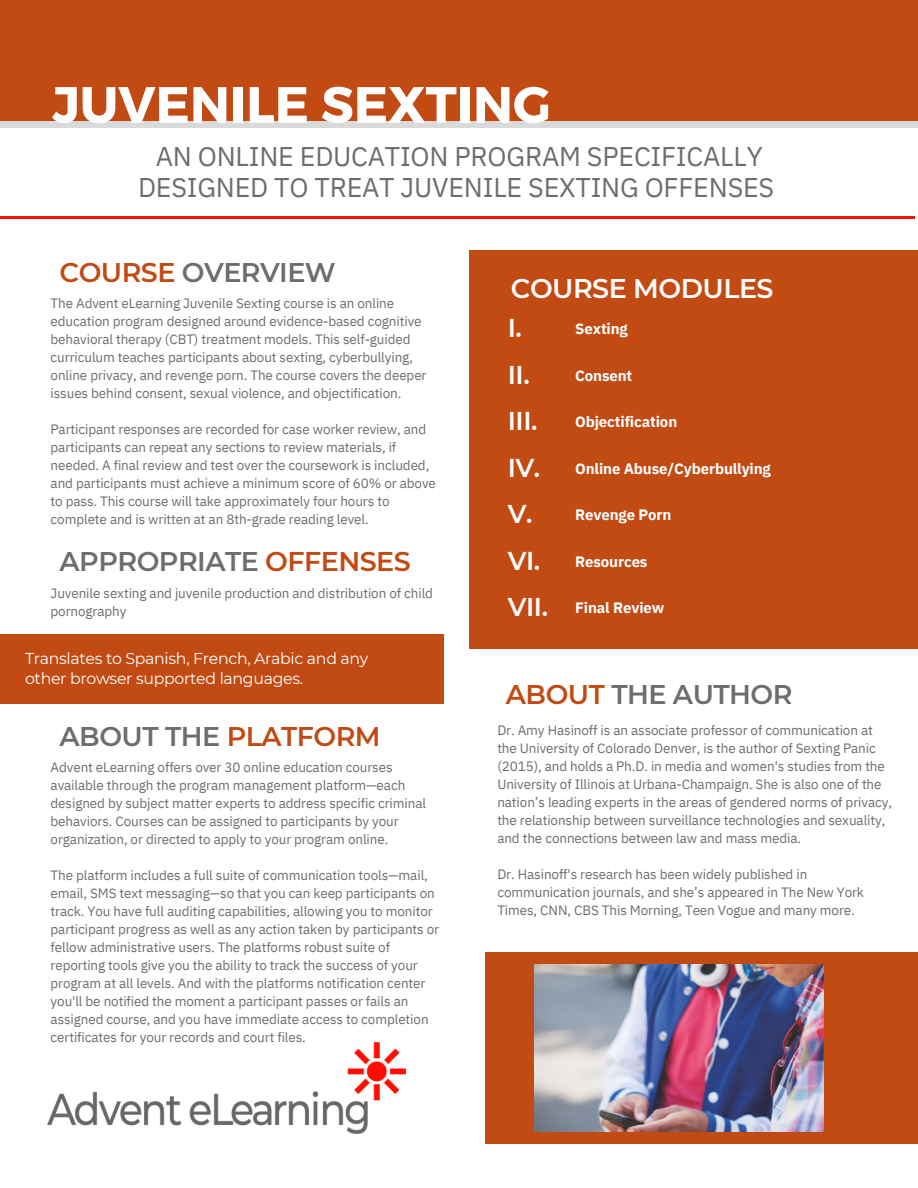
<style>
.page{position:relative;width:918px;height:1188px;background:#fff}
.page>*{position:absolute;margin:0;border:0;box-sizing:border-box;transform-origin:0 0}
.t1{font:700 51px "Montserrat";color:#fff}
.t2{font:27px/31.5px "IBM Plex Sans";letter-spacing:-.01em;color:#6d6d6c;text-align:center}
.t3{font:600 27px "Montserrat";letter-spacing:-.02em;color:#6d6d6c}
.t4{font:600 27px "Montserrat";letter-spacing:-.02em;color:#fff}
.t5{font:600 25.8px/46.5px "Montserrat";letter-spacing:-.02em;color:#fff}
.t6{font:15.75px/19.2px "Montserrat";letter-spacing:-.02em;color:#fff}
.t7{font:700 15px "IBM Plex Sans";letter-spacing:-.01em;color:#fff}
.t8{font:13.5px/18px "IBM Plex Sans";letter-spacing:-.01em;color:#6d6d6c}
.s1{color:#c24a13}
.s2{font-family:"Montserrat";font-weight:600;font-size:25.8px}
</style>
<div class="page">
<div style="left:0;top:0;width:918px;height:122px;background:#c24a13"></div>
<div style="left:0;top:122px;width:918px;height:6px;background:#dadada"></div>
<hr style="left:0;top:216px;width:915px;height:3px;background:#ff0d00">
<img style="left:48px;top:1042px;width:358px;height:91px">
<div style="left:470px;top:250px;width:448px;height:398px;background:#c24a13"></div>
<div style="left:486px;top:952px;width:432px;height:191px;background:#c24a13"></div>
<img style="left:534px;top:965px;width:289px;height:166px">
<div style="left:0;top:634px;width:444px;height:70px;background:#c24a13"></div>
<h1 class="t1" style="left:52px;top:71px;width:500px">JUVENILE SEXTING</h1>
<h2 class="t2" style="left:138px;top:140px;width:638px">AN ONLINE EDUCATION PROGRAM SPECIFICALLY<br>DESIGNED TO TREAT JUVENILE SEXTING OFFENSES</h2>
<h2 class="t3" style="left:60px;top:256px;width:278px"><span class="s1">COURSE</span> OVERVIEW</h2>
<p class="t8" style="left:51px;top:294px;width:378px">The Advent eLearning Juvenile Sexting course is an online education program designed around evidence-based cognitive behavioral therapy (CBT) treatment models. This self-guided curriculum teaches participants about sexting, cyberbullying, online privacy, and revenge porn. The course covers the deeper issues behind consent, sexual violence, and objectification.</p>
<p class="t8" style="left:51px;top:420px;width:387px">Participant responses are recorded for case worker review, and participants can repeat any sections to review materials, if needed. A final review and test over the coursework is included, and participants must achieve a minimum score of 60% or above to pass. This course will take approximately four hours to complete and is written at an 8th-grade reading level.</p>
<h2 class="t3" style="left:60px;top:545px;width:353px">APPROPRIATE <span class="s1">OFFENSES</span></h2>
<p class="t8" style="left:51px;top:584px;width:384px">Juvenile sexting and juvenile production and distribution of child pornography</p>
<p class="t6" style="left:25px;top:649px;width:345px">Translates to Spanish, French, Arabic and any other browser supported languages.</p>
<h2 class="t3" style="left:60px;top:720px;width:323px">ABOUT THE <span class="s1">PLATFORM</span></h2>
<p class="t8" style="left:51px;top:758px;width:377px">Advent eLearning offers over 30 online education courses available through the program management platform—each designed by subject matter experts to address specific criminal behaviors. Courses can be assigned to participants by your organization, or directed to apply to your program online.</p>
<p class="t8" style="left:51px;top:866px;width:390px">The platform includes a full suite of communication tools—mail, email, SMS text messaging—so that you can keep participants on track. You have full auditing capabilities, allowing you to monitor participant progress as well as any action taken by participants or fellow administrative users. The platforms robust suite of reporting tools give you the ability to track the success of your program at all levels. And with the platforms notification center you'll be notified the moment a participant passes or fails an assigned course, and you have immediate access to completion certificates for your records and court files.</p>
<h2 class="t4" style="left:511px;top:272px;width:264px">COURSE MODULES</h2>
<p class="t7" style="left:575px;top:319px;width:54px">Sexting</p>
<p class="t7" style="left:575px;top:365px;width:59px">Consent</p>
<h3 class="t5" style="left:508px;top:304px;width:34px">I.<br>II.<br>III.<br>IV.</h3>
<p class="t7" style="left:508px;top:505px;width:165px"><span class="s2">V.</span> Revenge Porn</p>
<p class="t7" style="left:508px;top:551px;width:141px"><span class="s2">VI.</span> Resources</p>
<p class="t7" style="left:508px;top:598px;width:158px"><span class="s2">VII.</span> Final Review</p>
<p class="t7" style="left:575px;top:412px;width:104px">Objectification</p>
<p class="t7" style="left:575px;top:458px;width:197px">Online Abuse/Cyberbullying</p>
<h2 class="t3" style="left:506px;top:678px;width:288px"><span class="s1">ABOUT</span> THE AUTHOR</h2>
<p class="t8" style="left:497px;top:721px;width:396px">Dr. Amy Hasinoff is an associate professor of communication at the University of Colorado Denver, is the author of Sexting Panic (2015), and holds a Ph.D. in media and women's studies from the University of Illinois at Urbana-Champaign. She is also one of the nation’s leading experts in the areas of gendered norms of privacy, the relationship between surveillance technologies and sexuality, and the connections between law and mass media.</p>
<p class="t8" style="left:497px;top:865px;width:368px">Dr. Hasinoff's research has been widely published in communication journals, and she’s appeared in The New York<br>Times, CNN, CBS This Morning, Teen Vogue and many more.</p>
</div>
